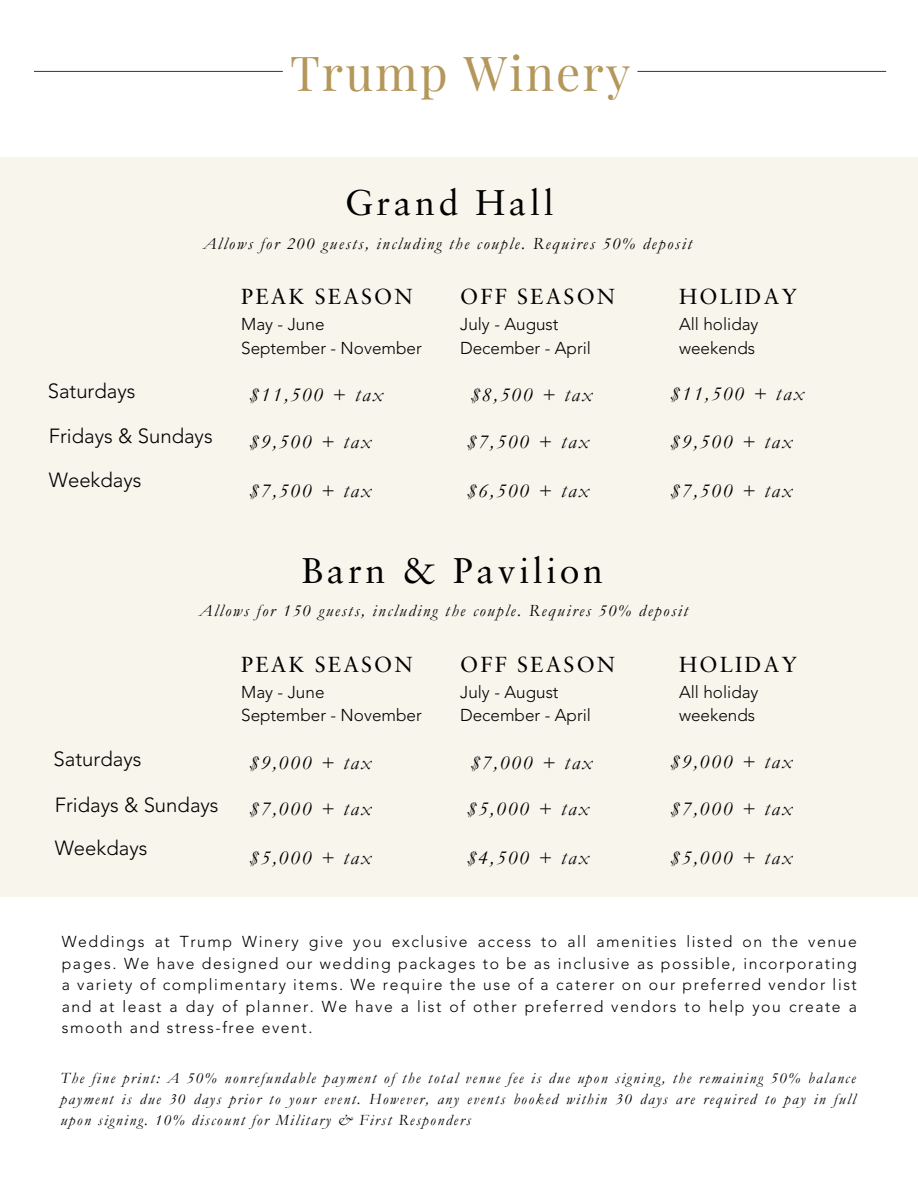
<style>
.page{position:relative;width:918px;height:1188px;background:#fff}
.page>*{position:absolute;margin:0;border:0;box-sizing:border-box;transform-origin:0 0}
.t1{font:48px "Playfair Display";letter-spacing:.045em;color:#b4975a}
.t2{font:35.7px "Sabon";letter-spacing:.1em;color:#000}
.t3{font:21.75px "Sabon";letter-spacing:.1em;color:#000}
.t4{font:italic 20.4px "Garamond";letter-spacing:.1em;color:#000}
.t5{font:300 20.4px "Avenir LT Std";color:#000}
.t6{font:italic 17.25px "Garamond";letter-spacing:.1em;color:#000}
.t7{font:300 17.1px/23.5px "Avenir LT Std";color:#000}
.t8{font:300 15.75px/21.3px "Avenir LT Std";letter-spacing:.1em;color:#000;text-align:justify}
.t9{font:italic 15.75px/21.3px "Garamond";letter-spacing:.1em;color:#000;text-align:justify}
</style>
<div class="page">
<div style="left:0;top:157px;width:918px;height:740px;background:#f8f5ed"></div>
<svg style="left:34px;top:71px;width:852px;height:1px"></svg>
<h1 class="t1" style="left:290px;top:39px;width:342px">Trump Winery</h1>
<p class="t2" style="left:345px;top:182px;width:210px">Grand Hall</p>
<p class="t6" style="left:203px;top:234px;width:490px">Allows for 200 guests, including the couple. Requires 50% deposit</p>
<p class="t3" style="left:241px;top:284px;width:173px">PEAK SEASON</p>
<h3 class="t3" style="left:460px;top:284px;width:156px">OFF SEASON</h3>
<p class="t7" style="left:241px;top:314px;width:85px">May - June</p>
<h2 class="t7" style="left:241px;top:337px;width:182px">September - November</h2>
<h3 class="t7" style="left:460px;top:314px;width:100px">July - August</h3>
<h3 class="t7" style="left:460px;top:337px;width:132px">December - April</h3>
<h2 class="t5" style="left:48px;top:382px;width:89px">Saturdays</h2>
<p class="t5" style="left:49px;top:428px;width:165px">Fridays &amp; Sundays</p>
<p class="t4" style="left:250px;top:430px;width:123px">$9,500 + tax</p>
<h2 class="t4" style="left:250px;top:479px;width:123px">$7,500 + tax</h2>
<h1 class="t4" style="left:250px;top:384px;width:134px">$11,500 + tax</h1>
<p class="t5" style="left:49px;top:471px;width:94px">Weekdays</p>
<h3 class="t4" style="left:471px;top:384px;width:123px">$8,500 + tax</h3>
<h3 class="t4" style="left:467px;top:430px;width:123px">$7,500 + tax</h3>
<h3 class="t4" style="left:467px;top:479px;width:123px">$6,500 + tax</h3>
<h3 class="t2" style="left:301px;top:549px;width:303px">Barn &amp; Pavilion</h3>
<h3 class="t3" style="left:679px;top:284px;width:120px">HOLIDAY</h3>
<h3 class="t7" style="left:679px;top:314px;width:81px">All holiday weekends</h3>
<h3 class="t4" style="left:671px;top:383px;width:134px">$11,500 + tax</h3>
<h3 class="t4" style="left:671px;top:430px;width:123px">$9,500 + tax</h3>
<h3 class="t4" style="left:671px;top:479px;width:123px">$7,500 + tax</h3>
<h3 class="t6" style="left:199px;top:601px;width:490px">Allows for 150 guests, including the couple. Requires 50% deposit</h3>
<h1 class="t3" style="left:241px;top:652px;width:173px">PEAK SEASON</h1>
<p class="t3" style="left:460px;top:652px;width:156px">OFF SEASON</p>
<h2 class="t7" style="left:241px;top:682px;width:85px">May - June</h2>
<p class="t7" style="left:241px;top:705px;width:182px">September - November</p>
<h3 class="t7" style="left:460px;top:682px;width:100px">July - August</h3>
<h3 class="t7" style="left:460px;top:705px;width:132px">December - April</h3>
<p class="t5" style="left:54px;top:751px;width:89px">Saturdays</p>
<p class="t5" style="left:55px;top:796px;width:165px">Fridays &amp; Sundays</p>
<h2 class="t4" style="left:250px;top:798px;width:123px">$7,000 + tax</h2>
<h2 class="t5" style="left:55px;top:840px;width:94px">Weekdays</h2>
<p class="t4" style="left:250px;top:847px;width:123px">$5,000 + tax</p>
<p class="t4" style="left:250px;top:752px;width:123px">$9,000 + tax</p>
<h3 class="t4" style="left:471px;top:752px;width:123px">$7,000 + tax</h3>
<h3 class="t4" style="left:467px;top:798px;width:123px">$5,000 + tax</h3>
<h3 class="t4" style="left:467px;top:847px;width:123px">$4,500 + tax</h3>
<h3 class="t3" style="left:679px;top:652px;width:120px">HOLIDAY</h3>
<h3 class="t7" style="left:679px;top:682px;width:81px">All holiday weekends</h3>
<h3 class="t4" style="left:671px;top:750px;width:123px">$9,000 + tax</h3>
<h3 class="t4" style="left:671px;top:798px;width:123px">$7,000 + tax</h3>
<h3 class="t4" style="left:671px;top:847px;width:123px">$5,000 + tax</h3>
<h3 class="t8" style="left:62px;top:933px;width:797px">Weddings at Trump Winery give you exclusive access to all amenities listed on the venue pages. We have designed our wedding packages to be as inclusive as possible, incorporating a variety of complimentary items. We require the use of a caterer on our preferred vendor list and at least a day of planner. We have a list of other preferred vendors to help you create a smooth and stress-free event.</h3>
<p class="t9" style="left:61px;top:1067px;width:797px">The fine print: A 50% nonrefundable payment of the total venue fee is due upon signing, the remaining 50% balance payment is due 30 days prior to your event. However, any events booked within 30 days are required to pay in full upon signing. 10% discount for Military &amp; First Responders</p>
</div>
